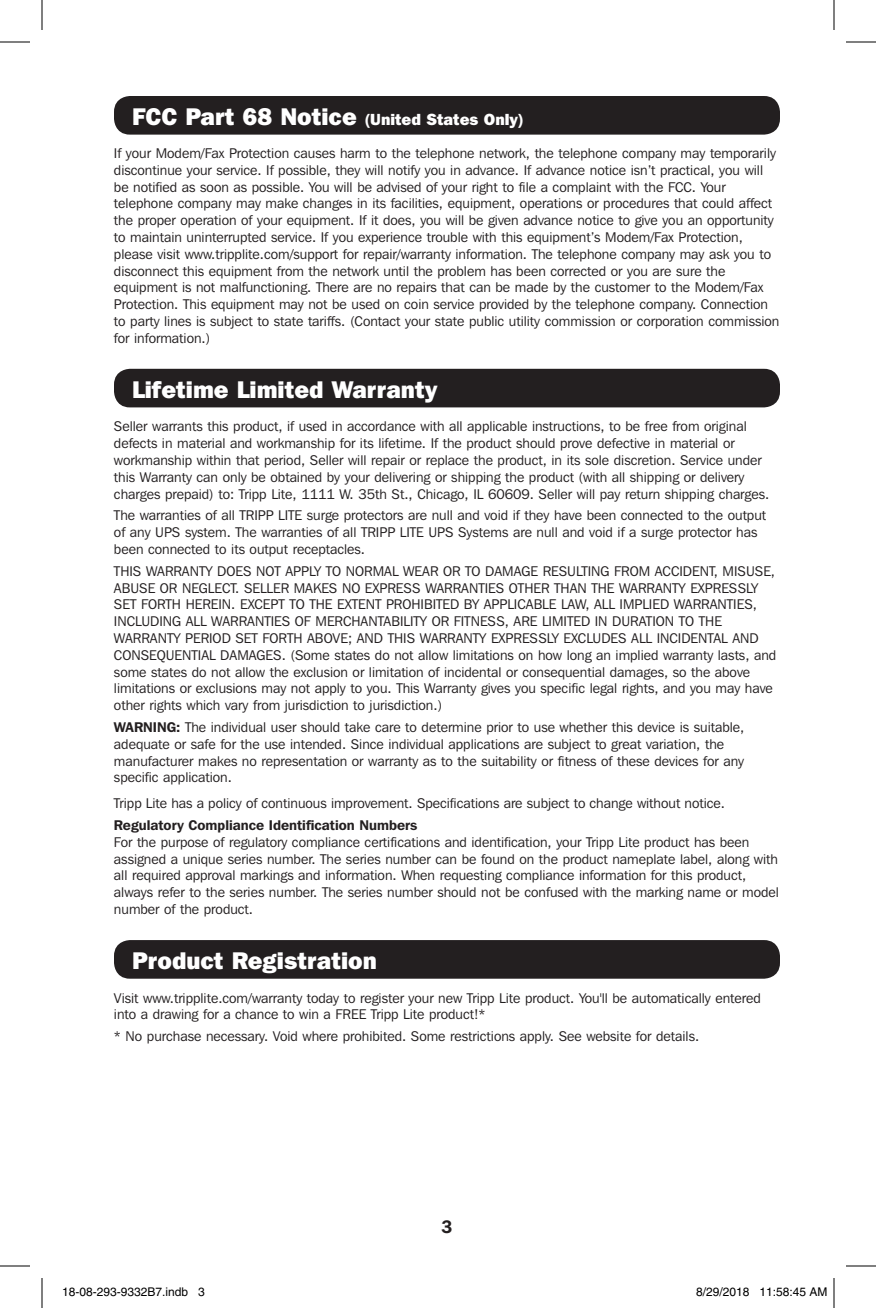
<style>
.page{position:relative;width:876px;height:1308px;background:#fff}
.page>*{position:absolute;margin:0;border:0;box-sizing:border-box;transform-origin:0 0}
.t1{font:800 24px "Franklin Gothic IT Cby BT";color:#fff}
.t2{font:600 18px "Franklin Gothic IT Cby BT";color:#231f20}
.t3{font:800 16px "Franklin Gothic IT Cby BT";color:#fff}
.t4{font:14px/16.8px "Franklin Gothic IT Cby BT";color:#231f20}
.t5{font:12px "Helvetica";color:#000}
.s1{font-size:24px}
.s2{font-weight:600}
</style>
<div class="page">
<div style="left:114px;top:96px;width:666px;height:39px;background:#231f20;border-radius:16px"></div>
<div style="left:114px;top:369px;width:666px;height:38px;background:#231f20;border-radius:16px"></div>
<div style="left:114px;top:940px;width:666px;height:39px;background:#231f20;border-radius:16px"></div>
<hr style="left:0;top:42px;width:30px;height:1px;background:#000">
<hr style="left:846px;top:42px;width:30px;height:1px;background:#000">
<hr style="left:0;top:1266px;width:30px;height:1px;background:#000">
<hr style="left:846px;top:1266px;width:30px;height:1px;background:#000">
<hr style="left:42px;top:0;width:1px;height:30px;background:#000">
<hr style="left:42px;top:1278px;width:1px;height:30px;background:#000">
<hr style="left:834px;top:0;width:1px;height:30px;background:#000">
<hr style="left:834px;top:1278px;width:1px;height:30px;background:#000">
<p class="t3" style="left:132px;top:109px;width:393px"><span class="s1">FCC Part 68 Notice</span> (United States Only)</p>
<p class="t4" style="left:114px;top:144px;width:667px">If your Modem/Fax Protection causes harm to the telephone network, the telephone company may temporarily discontinue your service. If possible, they will notify you in advance. If advance notice isn’t practical, you will be notified as soon as possible. You will be advised of your right to file a complaint with the FCC. Your telephone company may make changes in its facilities, equipment, operations or procedures that could affect the proper operation of your equipment. If it does, you will be given advance notice to give you an opportunity to maintain uninterrupted service. If you experience trouble with this equipment’s Modem/Fax Protection, please visit www.tripplite.com/support for repair/warranty information. The telephone company may ask you to disconnect this equipment from the network until the problem has been corrected or you are sure the equipment is not malfunctioning. There are no repairs that can be made by the customer to the Modem/Fax Protection. This equipment may not be used on coin service provided by the telephone company. Connection to party lines is subject to state tariffs. (Contact your state public utility commission or corporation commission for information.)</p>
<p class="t1" style="left:132px;top:374px;width:307px">Lifetime Limited Warranty</p>
<p class="t4" style="left:114px;top:418px;width:657px">Seller warrants this product, if used in accordance with all applicable instructions, to be free from original defects in material and workmanship for its lifetime. If the product should prove defective in material or workmanship within that period, Seller will repair or replace the product, in its sole discretion. Service under this Warranty can only be obtained by your delivering or shipping the product (with all shipping or delivery charges prepaid) to: Tripp Lite, 1111 W. 35th St., Chicago, IL 60609. Seller will pay return shipping charges.</p>
<p class="t4" style="left:114px;top:507px;width:654px">The warranties of all TRIPP LITE surge protectors are null and void if they have been connected to the output of any UPS system. The warranties of all TRIPP LITE UPS Systems are null and void if a surge protector has been connected to its output receptacles.</p>
<p class="t4" style="left:114px;top:562px;width:664px">THIS WARRANTY DOES NOT APPLY TO NORMAL WEAR OR TO DAMAGE RESULTING FROM ACCIDENT, MISUSE, ABUSE OR NEGLECT. SELLER MAKES NO EXPRESS WARRANTIES OTHER THAN THE WARRANTY EXPRESSLY SET FORTH HEREIN. EXCEPT TO THE EXTENT PROHIBITED BY APPLICABLE LAW, ALL IMPLIED WARRANTIES, INCLUDING ALL WARRANTIES OF MERCHANTABILITY OR FITNESS, ARE LIMITED IN DURATION TO THE WARRANTY PERIOD SET FORTH ABOVE; AND THIS WARRANTY EXPRESSLY EXCLUDES ALL INCIDENTAL AND CONSEQUENTIAL DAMAGES. (Some states do not allow limitations on how long an implied warranty lasts, and some states do not allow the exclusion or limitation of incidental or consequential damages, so the above limitations or exclusions may not apply to you. This Warranty gives you specific legal rights, and you may have other rights which vary from jurisdiction to jurisdiction.)</p>
<p class="t4" style="left:114px;top:719px;width:632px"><span class="s2">WARNING:</span> The individual user should take care to determine prior to use whether this device is suitable, adequate or safe for the use intended. Since individual applications are subject to great variation, the manufacturer makes no representation or warranty as to the suitability or fitness of these devices for any specific application.</p>
<p class="t4" style="left:114px;top:795px;width:613px">Tripp Lite has a policy of continuous improvement. Specifications are subject to change without notice.</p>
<p class="t4" style="left:114px;top:817px;width:666px"><span class="s2">Regulatory Compliance Identification Numbers<br></span>For the purpose of regulatory compliance certifications and identification, your Tripp Lite product has been assigned a unique series number. The series number can be found on the product nameplate label, along with all required approval markings and information. When requesting compliance information for this product, always refer to the series number. The series number should not be confused with the marking name or model number of the product.</p>
<p class="t1" style="left:132px;top:945px;width:246px">Product Registration</p>
<p class="t4" style="left:114px;top:989px;width:648px">Visit www.tripplite.com/warranty today to register your new Tripp Lite product. You'll be automatically entered into a drawing for a chance to win a FREE Tripp Lite product!*</p>
<p class="t4" style="left:114px;top:1028px;width:587px">* No purchase necessary. Void where prohibited. Some restrictions apply. See website for details.</p>
<p class="t2" style="left:442px;top:1215px;width:12px">3</p>
<p class="t5" style="left:62px;top:1285px;width:144px">18-08-293-9332B7.indb 3</p>
<p class="t5" style="left:696px;top:1285px;width:133px">8/29/2018 11:58:45 AM</p>
</div>
